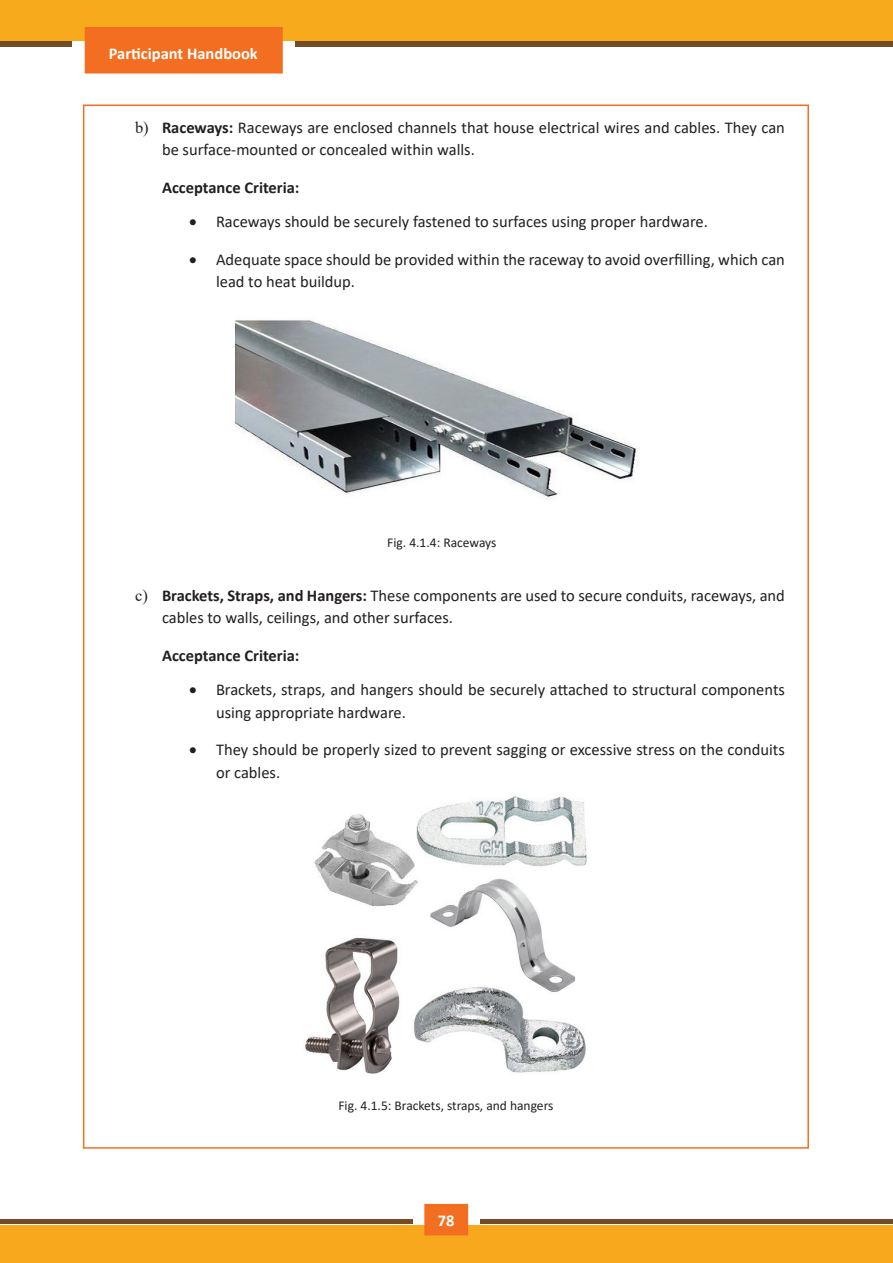
<style>
.page{position:relative;width:893px;height:1263px;background:#fff}
.page>*{position:absolute;margin:0;border:0;box-sizing:border-box;transform-origin:0 0}
.t1{font:16.5px/22.5px "Calibri";color:#231f20}
.List_Paragraph_Resum{font:700 16.5px "Calibri";color:#231f20}
.t2{font:700 16.5px "Calibri";color:#fff}
.t3{font:13.5px "Calibri";color:#231f20}
.s1{font-family:"Times New Roman"}
.s2{font-weight:700}
</style>
<div class="page">
<div style="left:0;top:1225px;width:893px;height:38px;background:#f7a81c"></div>
<hr style="left:481px;top:1219px;width:412px;height:4px;background:#744c27">
<hr style="left:0;top:1219px;width:413px;height:4px;background:#744c27">
<svg style="left:0;top:40px;width:71px;height:6px"></svg>
<svg style="left:296px;top:40px;width:596px;height:6px;fill:#744c27"></svg>
<div style="left:0;top:0;width:893px;height:40px;background:#f7aa1b"></div>
<hr style="left:892px;top:0;width:1px;height:46px;background:#744c27">
<hr style="left:892px;top:0;width:1px;height:40px;background:#f7aa1b">
<div style="left:85px;top:27px;width:198px;height:47px;background:#f36e21;border:2px solid #f36e21"></div>
<div style="left:424px;top:1204px;width:44px;height:31px;background:#f36e21"></div>
<img style="left:236px;top:320px;width:403px;height:179px">
<img style="left:305px;top:796px;width:282px;height:278px">
<p class="t2" style="left:109px;top:42px;width:151px">Participant Handbook</p>
<p class="t1" style="left:162px;top:116px;width:624px;text-indent:-27px"><span class="s1">b)</span> <span class="s2">Raceways:</span> Raceways are enclosed channels that house electrical wires and cables. They can be surface-mounted or concealed within walls.</p>
<p class="List_Paragraph_Resum" style="left:162px;top:176px;width:139px">Acceptance Criteria:</p>
<p class="t1" style="left:189px;top:210px;width:520px">• Raceways should be securely fastened to surfaces using proper hardware.</p>
<p class="t1" style="left:216px;top:248px;width:570px;text-indent:-27px">• Adequate space should be provided within the raceway to avoid overfilling, which can lead to heat buildup.</p>
<p class="t3" style="left:387px;top:533px;width:111px">Fig. 4.1.4: Raceways</p>
<p class="t1" style="left:162px;top:584px;width:624px;text-indent:-27px"><span class="s1">c)</span> <span class="s2">Brackets, Straps, and Hangers:</span> These components are used to secure conduits, raceways, and cables to walls, ceilings, and other surfaces.</p>
<p class="List_Paragraph_Resum" style="left:162px;top:644px;width:139px">Acceptance Criteria:</p>
<p class="t1" style="left:216px;top:678px;width:570px;text-indent:-27px">• Brackets, straps, and hangers should be securely attached to structural components using appropriate hardware.</p>
<p class="t1" style="left:216px;top:738px;width:570px;text-indent:-27px">• They should be properly sized to prevent sagging or excessive stress on the conduits or cables.</p>
<p class="t3" style="left:338px;top:1096px;width:216px">Fig. 4.1.5: Brackets, straps, and hangers</p>
<p class="t2" style="left:438px;top:1209px;width:18px">78</p>
</div>
